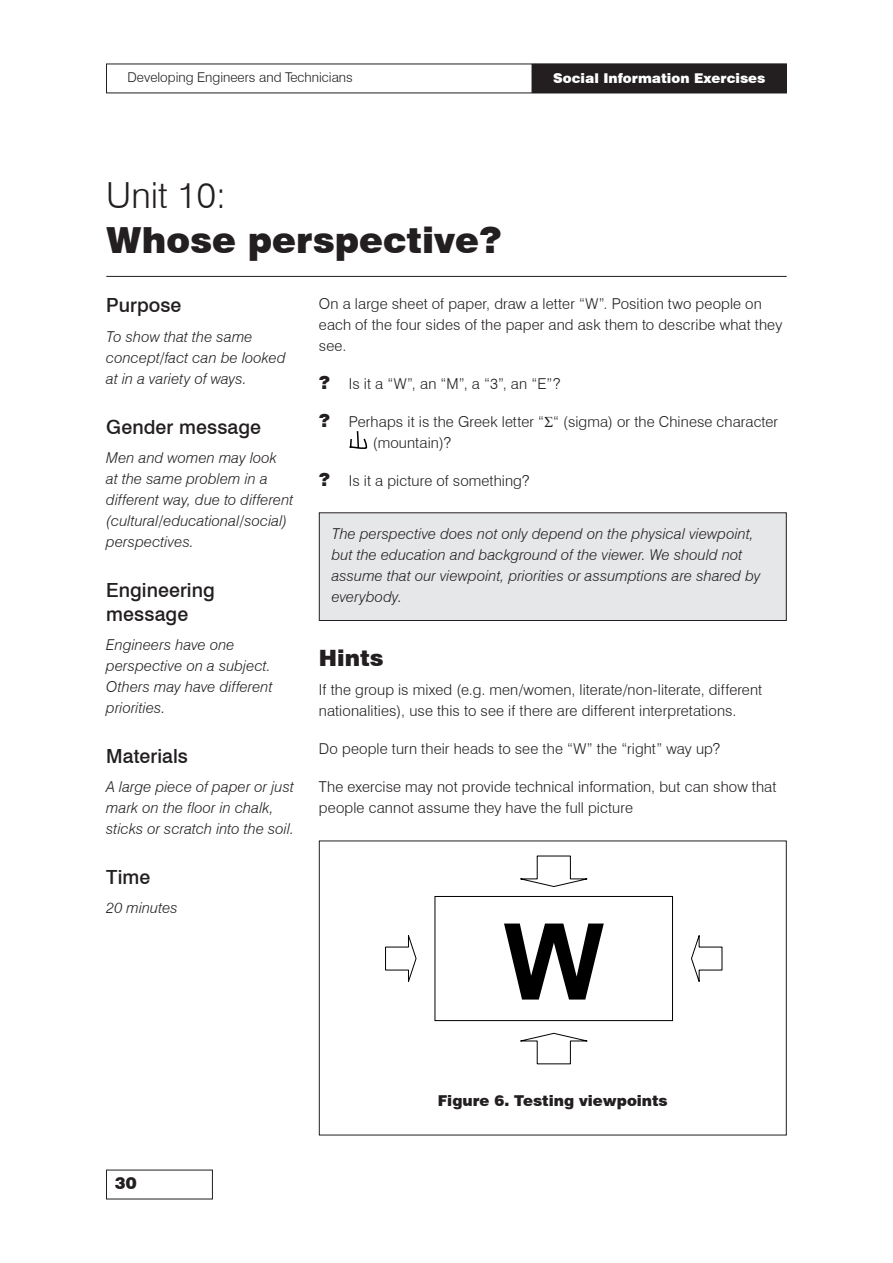
<style>
.page{position:relative;width:893px;height:1263px;background:#fff}
.page>*{position:absolute;margin:0;border:0;box-sizing:border-box;transform-origin:0 0}
.t1{font:900 36px "Swiss 721 BT";color:#231f20}
.t2{font:300 36px "Swiss 721 BT";color:#231f20}
.t3{font:900 22.5px "Swiss 721 BT";color:#231f20}
.t4{font:500 19.5px/24px "Swiss 721 BT";letter-spacing:.005em;color:#231f20}
.t5{font:900 16.5px "Swiss 721 BT";color:#231f20}
.t6{font:300 15px/21px "Swiss 721 BT";letter-spacing:.01em;color:#231f20}
.t7{font:italic 300 15px/21px "Swiss 721 BT";letter-spacing:.01em;color:#231f20}
.t8{font:900 15px "Swiss 721 BT";color:#231f20}
.t9{font:300 13.5px "Swiss 721 BT";color:#231f20}
.t10{font:900 13.5px "Swiss 721 BT";color:#fff}
.s1{font-weight:900;font-size:18px}
.s2{font-family:"Times New Roman";font-weight:400}
</style>
<div class="page">
<div style="left:532px;top:65px;width:254px;height:27px;background:#231f20"></div>
<div style="left:531px;top:64px;width:256px;height:29px;border:2px solid #231f20"></div>
<hr style="left:106px;top:276px;width:681px;height:1px;background:#231f20">
<div style="left:319px;top:513px;width:467px;height:107px;background:#e6e7e9"></div>
<div style="left:319px;top:512px;width:468px;height:109px;border:1px solid #231f20"></div>
<svg style="left:349px;top:431px;width:18px;height:18px"></svg>
<div style="left:319px;top:840px;width:468px;height:295px;border:1px solid #231f20"></div>
<svg style="left:520px;top:856px;width:68px;height:31px"></svg>
<svg style="left:520px;top:1033px;width:68px;height:31px"></svg>
<div style="left:435px;top:896px;width:238px;height:125px;border:1px solid #000"></div>
<svg style="left:504px;top:923px;width:100px;height:76px"></svg>
<svg style="left:385px;top:935px;width:32px;height:47px"></svg>
<svg style="left:691px;top:935px;width:31px;height:47px"></svg>
<p class="t9" style="left:128px;top:69px;width:227px">Developing Engineers and Technicians</p>
<p class="t10" style="left:553px;top:70px;width:214px">Social Information Exercises</p>
<h1 class="t2" style="left:106px;top:173px;width:121px">Unit 10:</h1>
<h1 class="t1" style="left:106px;top:218px;width:397px">Whose perspective?</h1>
<h3 class="t4" style="left:106px;top:293px;width:77px">Purpose</h3>
<p class="t7" style="left:106px;top:326px;width:181px">To show that the same concept/fact can be looked at in a variety of ways.</p>
<h3 class="t4" style="left:106px;top:414px;width:156px">Gender message</h3>
<p class="t7" style="left:106px;top:447px;width:189px">Men and women may look<br>at the same problem in a different way, due to different (cultural/educational/social) perspectives.</p>
<h3 class="t4" style="left:106px;top:577px;width:110px">Engineering message</h3>
<p class="t7" style="left:106px;top:634px;width:168px">Engineers have one perspective on a subject.<br>Others may have different priorities.</p>
<h3 class="t4" style="left:106px;top:743px;width:83px">Materials</h3>
<p class="t7" style="left:106px;top:776px;width:189px">A large piece of paper or just mark on the floor in chalk, sticks or scratch into the soil.</p>
<h3 class="t4" style="left:106px;top:864px;width:46px">Time</h3>
<p class="t7" style="left:106px;top:897px;width:73px">20 minutes</p>
<p class="t6" style="left:319px;top:293px;width:465px">On a large sheet of paper, draw a letter “W”. Position two people on each of the four sides of the paper and ask them to describe what they see.</p>
<p class="t6" style="left:319px;top:373px;width:243px"><span class="s1">?</span> Is it a “W”, an “M”, a “3”, an “E”?</p>
<p class="t6" style="left:373px;top:411px;width:407px;text-indent:-54px"><span class="s1">?</span> Perhaps it is the Greek letter “<span class="s2">Σ</span>“ (sigma) or the Chinese character (mountain)?</p>
<p class="t6" style="left:319px;top:470px;width:212px"><span class="s1">?</span> Is it a picture of something?</p>
<p class="t7" style="left:332px;top:523px;width:430px">The perspective does not only depend on the physical viewpoint, but the education and background of the viewer. We should not assume that our viewpoint, priorities or assumptions are shared by everybody.</p>
<h2 class="t3" style="left:319px;top:644px;width:66px">Hints</h2>
<p class="t6" style="left:319px;top:679px;width:445px">If the group is mixed (e.g. men/women, literate/non-literate, different nationalities), use this to see if there are different interpretations.</p>
<p class="t6" style="left:319px;top:738px;width:403px">Do people turn their heads to see the “W” the “right” way up?</p>
<p class="t6" style="left:319px;top:776px;width:459px">The exercise may not provide technical information, but can show that people cannot assume they have the full picture</p>
<p class="t5" style="left:115px;top:1173px;width:23px">30</p>
<p class="t8" style="left:438px;top:1092px;width:231px">Figure 6. Testing viewpoints</p>
</div>
